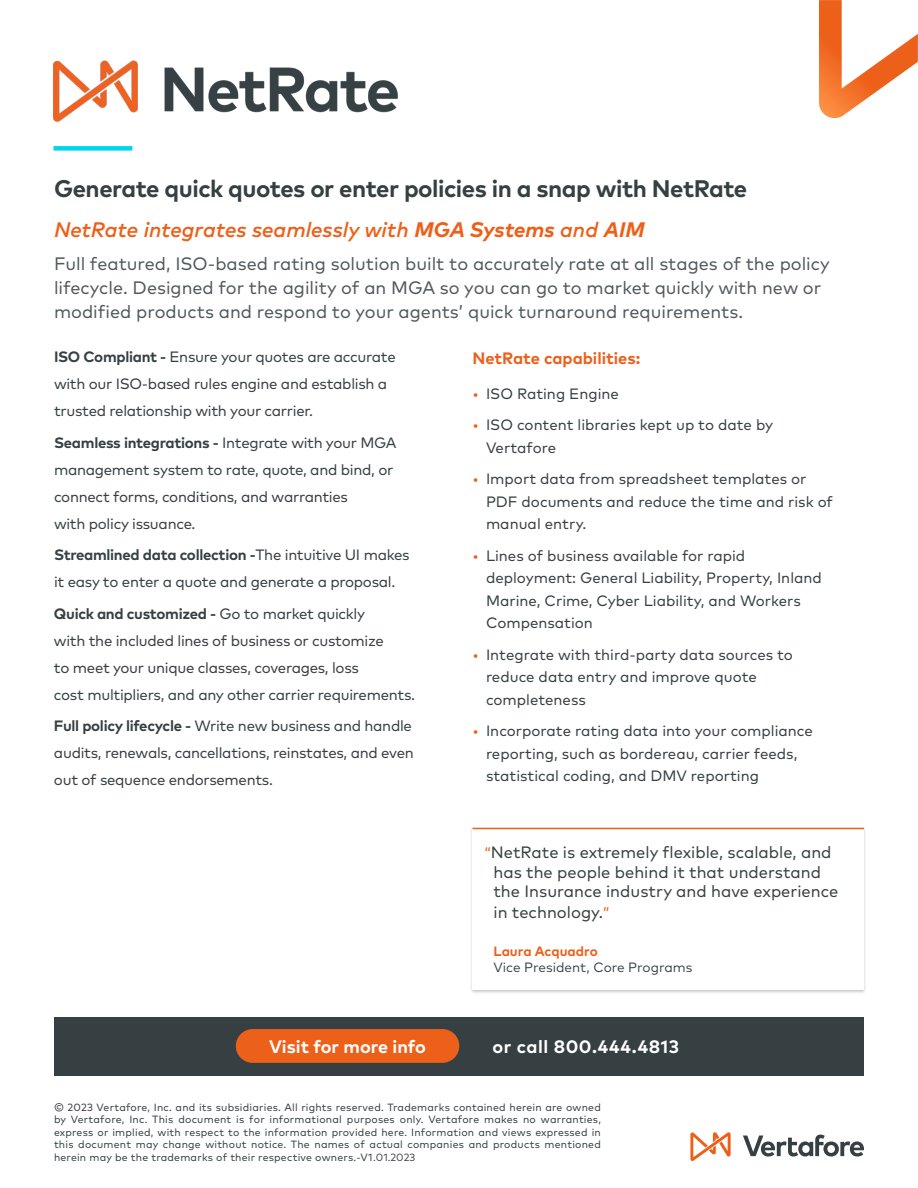
<style>
.page{position:relative;width:918px;height:1188px;background:#fff}
.page>*{position:absolute;margin:0;border:0;box-sizing:border-box;transform-origin:0 0}
.t1{font:700 24px "Mark Pro";letter-spacing:-.02em;color:#364042}
.t2{font:italic 500 21px "Mark Pro";color:#ed601a}
.t3{font:18px/24px "Mark Pro";color:#505a5d}
.t4{font:700 18px "Mark Pro";letter-spacing:.03em;color:#fff}
.t5{font:700 18px "Mark Pro";color:#fff}
.t6{font:16.5px/19.5px "Mark Pro";color:#364042;text-align:center}
.t7{font:700 16.5px "Mark Pro";color:#ed601a}
.t8{font:15px/27px "Mark Pro";letter-spacing:-.02em;color:#364042}
.t9{font:15px/22.5px "Mark Pro";color:#364043}
.t10{font:13.5px "Mark Pro";color:#364043}
.t11{font:700 13.5px "Mark Pro";color:#ed601a}
.t12{font:10.5px/12.6px "Mark Pro";letter-spacing:.02em;color:#364043;text-align:justify}
.s1{font-weight:700}
.s2{color:#ed601a}
.s3{font-size:15px;color:#ed601a}
.s4{font-style:inherit}
</style>
<div class="page">
<svg style="left:690px;top:1132px;width:41px;height:29px"></svg>
<svg style="left:743px;top:1135px;width:121px;height:22px"></svg>
<div style="left:54px;top:1017px;width:810px;height:59px;background:#364043"></div>
<div style="left:469px;top:826px;width:398px;height:169px;background:#364043;opacity:.3"></div>
<div style="left:472px;top:827px;width:392px;height:163px;background:#fff"></div>
<hr style="left:472px;top:828px;width:392px;height:1px;background:#ed601a">
<div style="left:54px;top:146px;width:78px;height:5px;background:#00d6eb"></div>
<div style="left:236px;top:1029px;width:223px;height:34px;background:#ed601a;border-radius:17px"></div>
<svg style="left:819px;top:0;width:99px;height:118px"></svg>
<img style="left:54px;top:60px;width:343px;height:62px">
<h1 class="t1" style="left:54px;top:170px;width:695px">Generate quick quotes or enter policies in a snap with NetRate</h1>
<h2 class="t2" style="left:54px;top:214px;width:592px">NetRate integrates seamlessly with <span class="s1">MGA Systems</span> and <span class="s1">AIM</span></h2>
<p class="t3" style="left:54px;top:250px;width:777px">Full featured, ISO-based rating solution built to accurately rate at all stages of the policy lifecycle. Designed for the agility of an MGA so you can go to market quickly with new or modified products and respond to your agents’ quick turnaround requirements.</p>
<p class="t8" style="left:54px;top:342px;width:343px"><span class="s1">ISO Compliant -</span> Ensure your quotes are accurate with our ISO-based rules engine and establish a trusted relationship with your carrier.</p>
<p class="t8" style="left:54px;top:428px;width:344px"><span class="s1">Seamless integrations -</span> Integrate with your MGA management system to rate, quote, and bind, or connect forms, conditions, and warranties<br>with policy issuance.</p>
<p class="t8" style="left:54px;top:540px;width:357px"><span class="s1">Streamlined data collection -</span>The intuitive UI makes it easy to enter a quote and generate a proposal.</p>
<p class="t8" style="left:54px;top:599px;width:363px"><span class="s1">Quick and customized -</span> Go to market quickly<br>with the included lines of business or customize<br>to meet your unique classes, coverages, loss<br>cost multipliers, and any other carrier requirements.</p>
<p class="t8" style="left:54px;top:711px;width:361px"><span class="s1">Full policy lifecycle -</span> Write new business and handle audits, renewals, cancellations, reinstates, and even out of sequence endorsements.</p>
<p class="t7" style="left:472px;top:346px;width:169px">NetRate capabilities:</p>
<p class="t9" style="left:472px;top:381px;width:148px"><span class="s2">•</span> ISO Rating Engine</p>
<p class="t9" style="left:486px;top:413px;width:289px;text-indent:-14px"><span class="s2">•</span> ISO content libraries kept up to date by<br>Vertafore</p>
<p class="t9" style="left:486px;top:467px;width:349px;text-indent:-14px"><span class="s2">•</span> Import data from spreadsheet templates or<br>PDF documents and reduce the time and risk of manual entry.</p>
<p class="t9" style="left:486px;top:543px;width:337px;text-indent:-14px"><span class="s2">•</span> Lines of business available for rapid deployment: General Liability, Property, Inland Marine, Crime, Cyber Liability, and Workers Compensation</p>
<p class="t9" style="left:486px;top:642px;width:308px;text-indent:-14px"><span class="s2">•</span> Integrate with third-party data sources to reduce data entry and improve quote completeness</p>
<p class="t9" style="left:486px;top:719px;width:328px;text-indent:-14px"><span class="s2">•</span> Incorporate rating data into your compliance reporting, such as bordereau, carrier feeds, statistical coding, and DMV reporting</p>
<p class="t6" style="left:484px;top:841px;width:355px"><span class="s3">“</span>NetRate is extremely flexible, scalable, and has the people behind it that understand the Insurance industry and have experience</p>
<p class="t6" style="left:494px;top:901px;width:118px">in technology.<span class="s3">”</span></p>
<p class="t11" style="left:494px;top:940px;width:106px">Laura Acquadro</p>
<p class="t10" style="left:494px;top:957px;width:200px">Vice President, Core Programs</p>
<p class="t5" style="left:269px;top:1033px;width:158px">Visit for more info</p>
<p class="t4" style="left:493px;top:1033px;width:188px">or call 800.444.4813</p>
<p class="t12" style="left:54px;top:1100px;width:548px">© 2023 Vertafore, Inc. and its subsidiaries. All rights reserved. Trademarks contained herein are owned by Vertafore, Inc. This document is for informational purposes only. Vertafore makes no warranties, express or implied, with respect to the information provided here. Information and views expressed in this document may change without notice. The names of actual companies and products mentioned herein may be the trademarks of their respective owners.-V1<span class="s4">.01.2023</span></p>
</div>
